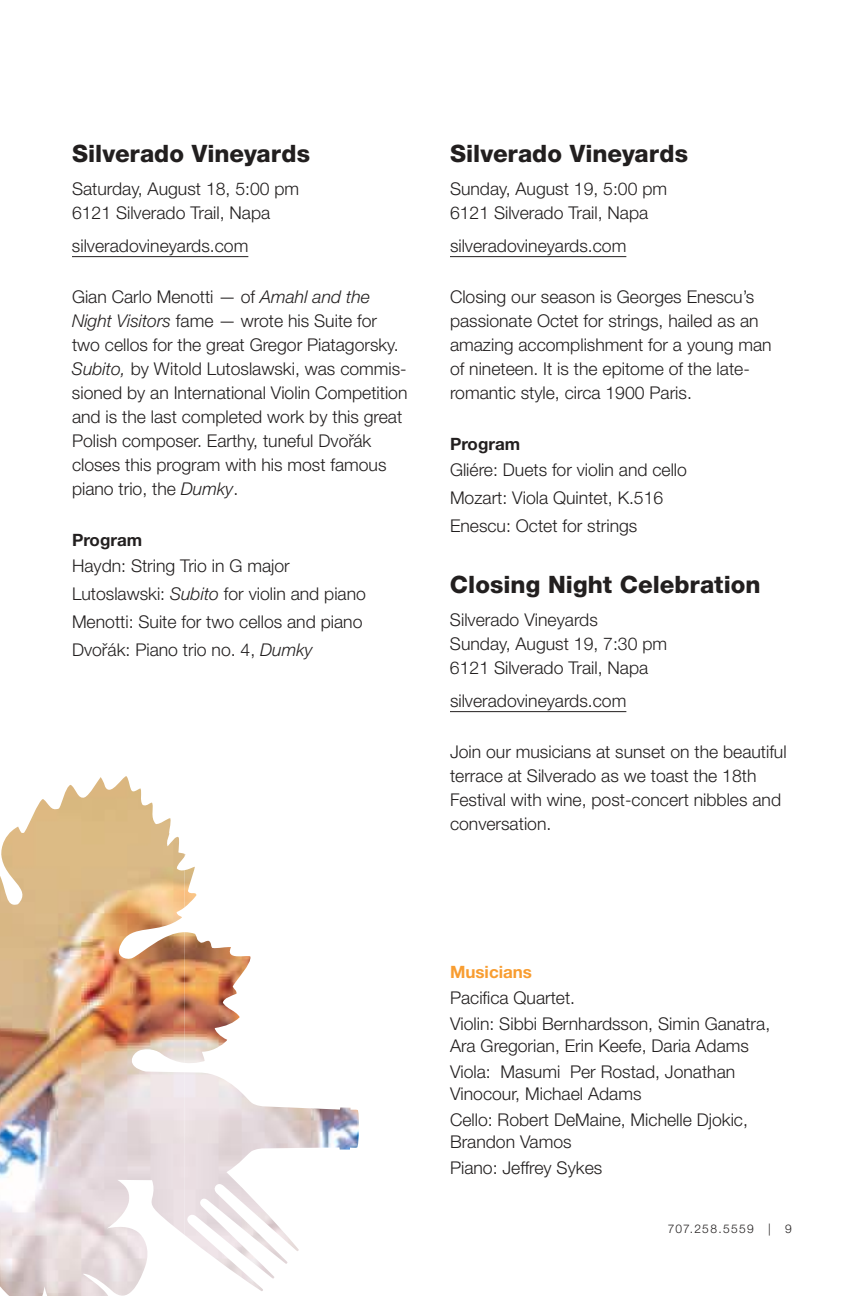
<style>
.page{position:relative;width:864px;height:1296px;background:#fff}
.page>*{position:absolute;margin:0;border:0;box-sizing:border-box;transform-origin:0 0}
.t1{font:800 24px "Helvetica Neue";color:#221f1f}
.t2{font:300 17.6px/24px "Helvetica Neue";color:#221f1f}
.t3{font:700 17px "Helvetica Neue";color:#221f1f}
.t4{font:700 17px "Helvetica Neue";color:#f89d31}
.t5{font:300 12px "Helvetica Neue";color:#221f1f}
.s1{font-style:italic}
</style>
<div class="page">
<hr style="left:72px;top:256px;width:176px;height:1px;background:#221f1f">
<hr style="left:450px;top:256px;width:176px;height:1px;background:#221f1f">
<hr style="left:450px;top:711px;width:176px;height:1px;background:#221f1f">
<img style="left:0;top:776px;width:185px;height:520px">
<img style="left:185px;top:854px;width:174px;height:437px">
<h1 class="t1" style="left:72px;top:145px;width:240px">Silverado Vineyards</h1>
<p class="t2" style="left:72px;top:178px;width:229px">Saturday, August 18, 5:00 pm<br>6121 Silverado Trail, Napa</p>
<p class="t2" style="left:72px;top:235px;width:178px">silveradovineyards.com</p>
<p class="t2" style="left:72px;top:286px;width:337px">Gian Carlo Menotti — of <span class="s1">Amahl and the Night Visitors</span> fame — wrote his Suite for two cellos for the great Gregor Piatagorsky.<br><span class="s1">Subito,</span> by Witold Lutoslawski, was commis&shy;sioned by an International Violin Competition and is the last completed work by this great Polish composer. Earthy, tuneful Dvorˇák closes this program with his most famous piano trio, the <span class="s1">Dumky</span>.</p>
<p class="t3" style="left:72px;top:534px;width:72px">Program</p>
<p class="t2" style="left:72px;top:553px;width:296px;line-height:28px">Haydn: String Trio in G major Lutoslawski: <span class="s1">Subito</span> for violin and piano Menotti: Suite for two cellos and piano Dvorˇák: Piano trio no. 4, <span class="s1">Dumky</span></p>
<h1 class="t1" style="left:450px;top:145px;width:240px">Silverado Vineyards</h1>
<p class="t2" style="left:450px;top:178px;width:219px">Sunday, August 19, 5:00 pm<br>6121 Silverado Trail, Napa</p>
<p class="t2" style="left:450px;top:235px;width:178px">silveradovineyards.com</p>
<p class="t2" style="left:450px;top:286px;width:323px">Closing our season is Georges Enescu’s passionate Octet for strings, hailed as an amazing accomplishment for a young man of nineteen. It is the epitome of the late&shy;romantic style, circa 1900 Paris.</p>
<p class="t3" style="left:450px;top:438px;width:72px">Program</p>
<p class="t2" style="left:450px;top:457px;width:239px;line-height:28px">Gliére: Duets for violin and cello<br>Mozart: Viola Quintet, K.516<br>Enescu: Octet for strings</p>
<h1 class="t1" style="left:450px;top:576px;width:312px">Closing Night Celebration</h1>
<p class="t2" style="left:450px;top:609px;width:219px">Silverado Vineyards<br>Sunday, August 19, 7:30 pm<br>6121 Silverado Trail, Napa</p>
<p class="t2" style="left:450px;top:690px;width:178px">silveradovineyards.com</p>
<p class="t2" style="left:450px;top:741px;width:338px">Join our musicians at sunset on the beautiful terrace at Silverado as we toast the 18th Festival with wine, post-concert nibbles and conversation.</p>
<p class="t4" style="left:450px;top:966px;width:84px">Musicians</p>
<p class="t2" style="left:450px;top:986px;width:322px;line-height:26px">Pacifica Quartet.<br>Violin: Sibbi Bernhardsson, Simin Ganatra,</p>
<p class="t2" style="left:450px;top:1034px;width:301px;line-height:26px">Ara Gregorian, Erin Keefe, Daria Adams<br>Viola: Masumi Per Rostad, Jonathan</p>
<p class="t2" style="left:450px;top:1082px;width:299px;line-height:26px">Vinocour, Michael Adams<br>Cello: Robert DeMaine, Michelle Djokic,</p>
<p class="t2" style="left:450px;top:1130px;width:154px;line-height:26px">Brandon Vamos<br>Piano: Jeffrey Sykes</p>
<p class="t5" style="left:668px;top:1224px;width:126px">707.258.5559 | 9</p>
</div>
